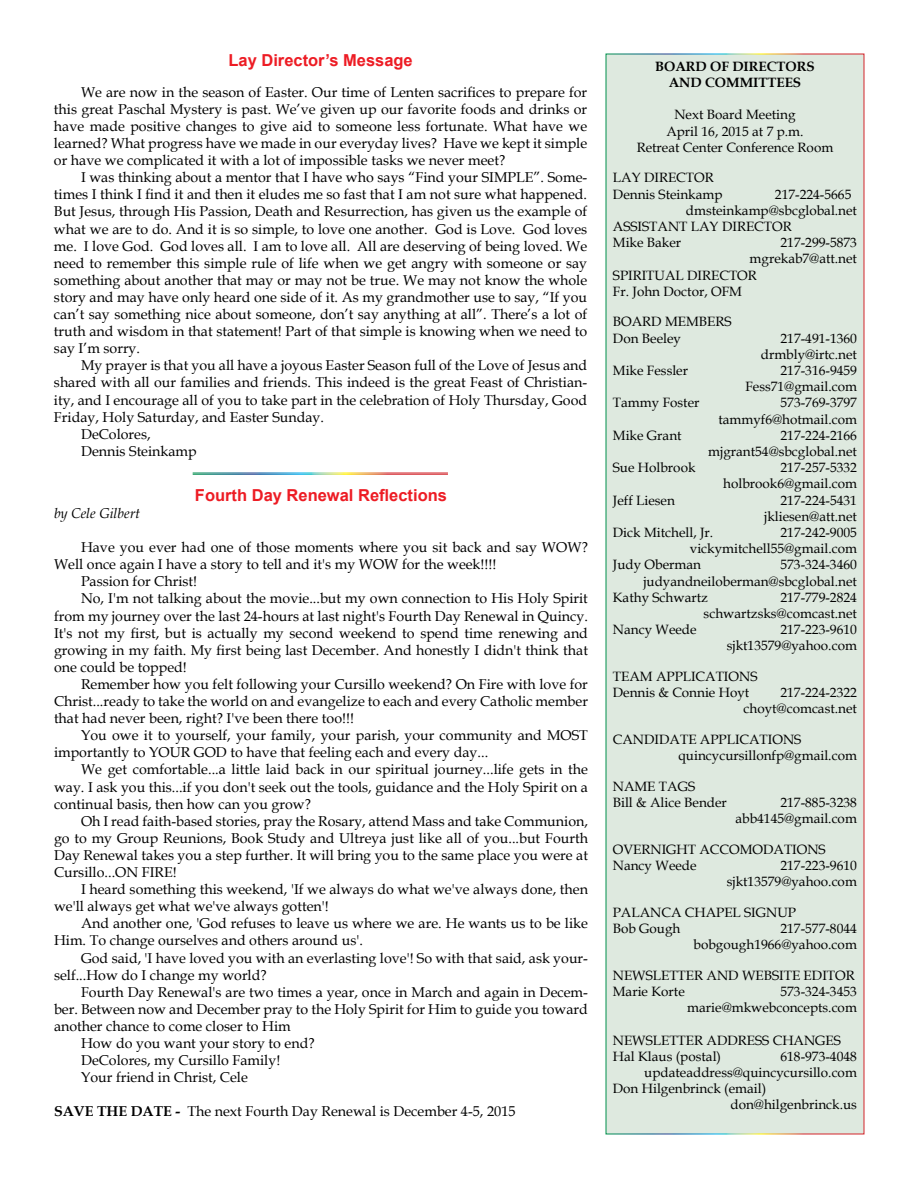
<style>
.page{position:relative;width:918px;height:1188px;background:#fff}
.page>*{position:absolute;margin:0;border:0;box-sizing:border-box;transform-origin:0 0}
.t1{font:700 16.5px "Arial";color:#ed1c24}
.t2{font:14.25px/17.1px "Book Antiqua";color:#000;text-align:justify}
.t3{font:italic 14.25px "Book Antiqua";color:#000}
.t4{font:13.5px/16.2px "Book Antiqua";color:#000;text-align:right}
.t5{font:700 13.5px/16.2px "Book Antiqua";color:#000;text-align:center}
.s1{font-weight:700}
</style>
<div class="page">
<div style="left:606px;top:54px;width:258px;height:1080px;background:#dee9df"></div>
<p class="t1" style="left:228px;top:49px;width:186px">Lay Director’s Message</p>
<p class="t2" style="left:54px;top:83px;width:535px;text-indent:27px">We are now in the season of Easter. Our time of Lenten sacrifices to prepare for this great Paschal Mystery is past. We’ve given up our favorite foods and drinks or have made positive changes to give aid to someone less fortunate. What have we learned? What progress have we made in our everyday lives? Have we kept it simple or have we complicated it with a lot of impossible tasks we never meet?</p>
<p class="t2" style="left:54px;top:169px;width:535px;text-indent:27px">I was thinking about a mentor that I have who says “Find your SIMPLE”. Some&shy;times I think I find it and then it eludes me so fast that I am not sure what happened.<br>But Jesus, through His Passion, Death and Resurrection, has given us the example of what we are to do. And it is so simple, to love one another. God is Love. God loves me. I love God. God loves all. I am to love all. All are deserving of being loved. We need to remember this simple rule of life when we get angry with someone or say something about another that may or may not be true. We may not know the whole story and may have only heard one side of it. As my grandmother use to say, “If you can’t say something nice about someone, don’t say anything at all”. There’s a lot of truth and wisdom in that statement! Part of that simple is knowing when we need to say I’m sorry.</p>
<p class="t2" style="left:81px;top:357px;width:508px">My prayer is that you all have a joyous Easter Season full of the Love of Jesus and</p>
<p class="t2" style="left:54px;top:374px;width:535px">shared with all our families and friends. This indeed is the great Feast of Christian-</p>
<p class="t2" style="left:54px;top:391px;width:535px">ity, and I encourage all of you to take part in the celebration of Holy Thursday, Good</p>
<p class="t2" style="left:54px;top:408px;width:272px">Friday, Holy Saturday, and Easter Sunday.</p>
<p class="t2" style="left:81px;top:425px;width:71px">DeColores,</p>
<p class="t2" style="left:81px;top:442px;width:117px">Dennis Steinkamp</p>
<p class="t1" style="left:195px;top:484px;width:254px">Fourth Day Renewal Reflections</p>
<p class="t3" style="left:54px;top:503px;width:88px">by Cele Gilbert</p>
<p class="t2" style="left:81px;top:538px;width:509px">Have you ever had one of those moments where you sit back and say WOW?</p>
<p class="t2" style="left:54px;top:556px;width:444px">Well once again I have a story to tell and it's my WOW for the week!!!!</p>
<p class="t2" style="left:81px;top:573px;width:118px">Passion for Christ!</p>
<p class="t2" style="left:81px;top:590px;width:508px">No, I'm not talking about the movie...but my own connection to His Holy Spirit</p>
<p class="t2" style="left:54px;top:607px;width:535px">from my journey over the last 24-hours at last night's Fourth Day Renewal in Quincy.</p>
<p class="t2" style="left:54px;top:624px;width:536px">It's not my first, but is actually my second weekend to spend time renewing and</p>
<p class="t2" style="left:54px;top:641px;width:536px">growing in my faith. My first being last December. And honestly I didn't think that</p>
<p class="t2" style="left:54px;top:658px;width:134px">one could be topped!</p>
<p class="t2" style="left:81px;top:675px;width:508px">Remember how you felt following your Cursillo weekend? On Fire with love for</p>
<p class="t2" style="left:54px;top:692px;width:535px">Christ...ready to take the world on and evangelize to each and every Catholic member</p>
<p class="t2" style="left:54px;top:709px;width:302px">that had never been, right? I've been there too!!!</p>
<p class="t2" style="left:81px;top:727px;width:509px">You owe it to yourself, your family, your parish, your community and MOST</p>
<p class="t2" style="left:54px;top:744px;width:436px">importantly to YOUR GOD to have that feeling each and every day...</p>
<p class="t2" style="left:81px;top:761px;width:508px">We get comfortable...a little laid back in our spiritual journey...life gets in the</p>
<p class="t2" style="left:54px;top:778px;width:536px">way. I ask you this...if you don't seek out the tools, guidance and the Holy Spirit on a</p>
<p class="t2" style="left:54px;top:795px;width:259px">continual basis, then how can you grow?</p>
<p class="t2" style="left:81px;top:812px;width:508px">Oh I read faith-based stories, pray the Rosary, attend Mass and take Communion,</p>
<p class="t2" style="left:54px;top:829px;width:535px">go to my Group Reunions, Book Study and Ultreya just like all of you...but Fourth</p>
<p class="t2" style="left:54px;top:846px;width:535px">Day Renewal takes you a step further. It will bring you to the same place you were at</p>
<p class="t2" style="left:54px;top:863px;width:124px">Cursillo...ON FIRE!</p>
<p class="t2" style="left:81px;top:880px;width:509px">I heard something this weekend, 'If we always do what we've always done, then</p>
<p class="t2" style="left:54px;top:898px;width:276px">we'll always get what we've always gotten'!</p>
<p class="t2" style="left:81px;top:915px;width:508px">And another one, 'God refuses to leave us where we are. He wants us to be like</p>
<p class="t2" style="left:54px;top:932px;width:310px">Him. To change ourselves and others around us'.</p>
<p class="t2" style="left:81px;top:949px;width:508px">God said, 'I have loved you with an everlasting love'! So with that said, ask your-</p>
<p class="t2" style="left:54px;top:966px;width:214px">self...How do I change my world?</p>
<p class="t2" style="left:81px;top:983px;width:508px">Fourth Day Renewal's are two times a year, once in March and again in Decem-</p>
<p class="t2" style="left:54px;top:1000px;width:535px">ber. Between now and December pray to the Holy Spirit for Him to guide you toward</p>
<p class="t2" style="left:54px;top:1017px;width:238px">another chance to come closer to Him</p>
<p class="t2" style="left:81px;top:1034px;width:235px">How do you want your story to end?</p>
<p class="t2" style="left:81px;top:1051px;width:201px">DeColores, my Cursillo Family!</p>
<p class="t2" style="left:81px;top:1069px;width:168px">Your friend in Christ, Cele</p>
<p class="t2" style="left:54px;top:1103px;width:463px"><span class="s1">SAVE THE DATE -</span> The next Fourth Day Renewal is December 4-5, 2015</p>
<p class="t5" style="left:655px;top:58px;width:161px">BOARD OF DIRECTORS<br>AND COMMITTEES</p>
<p class="t4" style="left:637px;top:106px;width:198px;text-align:center">Next Board Meeting<br>April 16, 2015 at 7 p.m.<br>Retreat Center Conference Room</p>
<p class="t4" style="left:613px;top:169px;width:111px;text-align:left">LAY DIRECTOR<br>Dennis Steinkamp</p>
<p class="t4" style="left:775px;top:186px;width:78px">217-224-5665</p>
<p class="t4" style="left:686px;top:202px;width:173px">dmsteinkamp@sbcglobal.net</p>
<p class="t4" style="left:613px;top:218px;width:180px">ASSISTANT LAY DIRECTOR</p>
<p class="t4" style="left:613px;top:234px;width:70px">Mike Baker</p>
<p class="t4" style="left:781px;top:234px;width:78px">217-299-5873</p>
<p class="t4" style="left:750px;top:250px;width:109px">mgrekab7@att.net</p>
<p class="t4" style="left:613px;top:267px;width:146px">SPIRITUAL DIRECTOR</p>
<p class="t4" style="left:613px;top:283px;width:131px">Fr. John Doctor, OFM</p>
<p class="t4" style="left:613px;top:313px;width:120px;text-align:left">BOARD MEMBERS<br>Don Beeley</p>
<p class="t4" style="left:761px;top:330px;width:98px">217-491-1360 drmbly@irtc.net</p>
<p class="t4" style="left:613px;top:362px;width:77px">Mike Fessler</p>
<p class="t4" style="left:745px;top:362px;width:113px">217-316-9459<br>Fess71@gmail.com</p>
<p class="t4" style="left:613px;top:394px;width:88px">Tammy Foster</p>
<p class="t4" style="left:718px;top:394px;width:140px">573-769-3797 tammyf6@hotmail.com</p>
<p class="t4" style="left:613px;top:427px;width:70px">Mike Grant</p>
<p class="t4" style="left:708px;top:427px;width:150px">217-224-2166 mjgrant54@sbcglobal.net</p>
<p class="t4" style="left:613px;top:459px;width:84px">Sue Holbrook</p>
<p class="t4" style="left:723px;top:459px;width:135px">217-257-5332 holbrook6@gmail.com</p>
<p class="t4" style="left:613px;top:492px;width:64px">Jeff Liesen</p>
<p class="t4" style="left:764px;top:492px;width:94px">217-224-5431 jkliesen@att.net</p>
<p class="t4" style="left:613px;top:524px;width:102px">Dick Mitchell, Jr.</p>
<p class="t4" style="left:781px;top:524px;width:78px">217-242-9005</p>
<p class="t4" style="left:690px;top:540px;width:169px">vickymitchell55@gmail.com</p>
<p class="t4" style="left:613px;top:556px;width:90px">Judy Oberman</p>
<p class="t4" style="left:780px;top:556px;width:78px">573-324-3460</p>
<p class="t4" style="left:643px;top:573px;width:215px">judyandneiloberman@sbcglobal.net</p>
<p class="t4" style="left:613px;top:589px;width:97px">Kathy Schwartz</p>
<p class="t4" style="left:704px;top:589px;width:155px">217-779-2824 schwartzsks@comcast.net</p>
<p class="t4" style="left:613px;top:621px;width:85px">Nancy Weede</p>
<p class="t4" style="left:727px;top:621px;width:132px">217-223-9610 sjkt13579@yahoo.com</p>
<p class="t4" style="left:613px;top:668px;width:146px;text-align:left">TEAM APPLICATIONS<br>Dennis &amp; Connie Hoyt</p>
<p class="t4" style="left:744px;top:684px;width:115px">217-224-2322 choyt@comcast.net</p>
<p class="t4" style="left:678px;top:731px;width:180px;text-align:left;text-indent:-66px">CANDIDATE APPLICATIONS quincycursillonfp@gmail.com</p>
<p class="t4" style="left:613px;top:778px;width:116px;text-align:left">NAME TAGS<br>Bill &amp; Alice Bender</p>
<p class="t4" style="left:735px;top:794px;width:123px">217-885-3238 abb4145@gmail.com</p>
<p class="t4" style="left:613px;top:841px;width:214px;text-align:left">OVERNIGHT ACCOMODATIONS<br>Nancy Weede</p>
<p class="t4" style="left:727px;top:857px;width:132px">217-223-9610 sjkt13579@yahoo.com</p>
<p class="t4" style="left:613px;top:904px;width:185px;text-align:left">PALANCA CHAPEL SIGNUP<br>Bob Gough</p>
<p class="t4" style="left:694px;top:920px;width:165px">217-577-8044 bobgough1966@yahoo.com</p>
<p class="t4" style="left:613px;top:967px;width:243px;text-align:left">NEWSLETTER AND WEBSITE EDITOR<br>Marie Korte</p>
<p class="t4" style="left:687px;top:983px;width:171px">573-324-3453 marie@mkwebconcepts.com</p>
<p class="t4" style="left:613px;top:1032px;width:230px;text-align:left">NEWSLETTER ADDRESS CHANGES<br>Hal Klaus (postal)</p>
<p class="t4" style="left:780px;top:1048px;width:78px">618-973-4048</p>
<p class="t4" style="left:644px;top:1064px;width:214px">updateaddress@quincycursillo.com</p>
<p class="t4" style="left:613px;top:1080px;width:155px">Don Hilgenbrinck (email)</p>
<p class="t4" style="left:731px;top:1096px;width:128px">don@hilgenbrinck.us</p>
</div>
